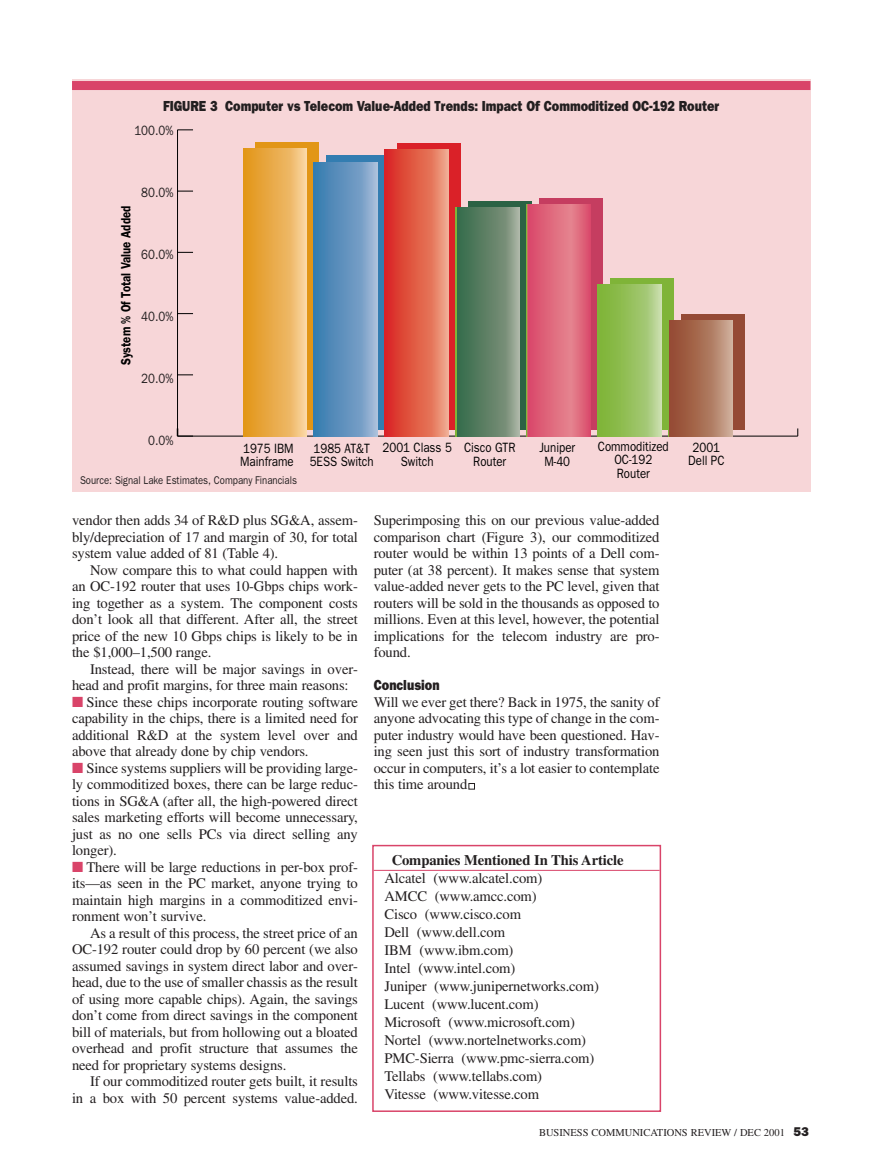
<style>
.page{position:relative;width:878px;height:1175px;background:#fff}
.page>*{position:absolute;margin:0;border:0;box-sizing:border-box;transform-origin:0 0}
.t1{font:14.7px/16.5px "Times";letter-spacing:-.01em;color:#231f20;text-align:justify}
.t2{font:800 14.7px "Franklin Gothic";color:#231f20;scale:.85 1}
.t3{font:700 14.7px "Times";letter-spacing:-.01em;color:#231f20}
.t4{font:13.5px/13.5px "Franklin Gothic";color:#000;text-align:center;scale:.85 1}
.t5{font:13.5px "Franklin Gothic";color:#231f20;scale:.85 1}
.t6{font:600 13.5px "Franklin Gothic";color:#000;scale:.85 1}
.t7{font:11.25px "Franklin Gothic";color:#231f20;scale:.85 1}
.t8{font:10.5px "Times";color:#231f20}
.s1{color:#d94469}
.s2{font-family:"Franklin Gothic";font-weight:800;font-size:12.75px}
</style>
<div class="page">
<div style="left:72px;top:80px;width:738px;height:412px;background:#f7d6d8"></div>
<svg style="left:468px;top:783px;width:6px;height:6px"></svg>
<div style="left:255px;top:142px;width:64px;height:288px;background:#e29616"></div>
<div style="left:326px;top:156px;width:64px;height:274px;background:#337db1"></div>
<div style="left:397px;top:143px;width:64px;height:287px;background:#da2128"></div>
<div style="left:468px;top:201px;width:64px;height:229px;background:#2b6244"></div>
<div style="left:539px;top:198px;width:64px;height:232px;background:#c53d60"></div>
<div style="left:610px;top:279px;width:63px;height:151px;background:#7fb438"></div>
<div style="left:680px;top:314px;width:64px;height:116px;background:#954a35"></div>
<hr style="left:177px;top:436px;width:620px;height:1px;background:#000">
<hr style="left:177px;top:130px;width:1px;height:306px;background:#000">
<svg style="left:177px;top:428px;width:16px;height:9px"></svg>
<svg style="left:178px;top:374px;width:15px;height:1px"></svg>
<svg style="left:178px;top:313px;width:15px;height:1px"></svg>
<svg style="left:178px;top:252px;width:15px;height:1px"></svg>
<svg style="left:178px;top:191px;width:15px;height:1px"></svg>
<svg style="left:177px;top:129px;width:16px;height:1px"></svg>
<svg style="left:668px;top:321px;width:64px;height:115px;background:#aa7359"></svg>
<svg style="left:597px;top:285px;width:64px;height:151px;background:#97c15f"></svg>
<svg style="left:526px;top:204px;width:64px;height:232px;background:#dd687a"></svg>
<svg style="left:455px;top:208px;width:64px;height:228px;background:#648669"></svg>
<svg style="left:385px;top:149px;width:63px;height:287px;background:#e2604c"></svg>
<svg style="left:314px;top:162px;width:64px;height:274px;background:#6394bf"></svg>
<svg style="left:243px;top:148px;width:64px;height:288px;background:#eaad4e"></svg>
<div style="left:72px;top:81px;width:738px;height:9px;background:#d94469"></div>
<div style="left:372px;top:844px;width:289px;height:267px;border:2px solid #d94469"></div>
<hr style="left:374px;top:870px;width:285px;height:1px;background:#d94469">
<p class="t2" style="left:163px;top:101px;width:655px">FIGURE 3 Computer vs Telecom Value-Added Trends: Impact Of Commoditized OC-192 Router</p>
<p class="t5" style="left:134px;top:125px;width:47px">100.0%</p>
<p class="t6" style="left:121px;top:365px;width:189px;rotate:-90deg">System % Of Total Value Added</p>
<p class="t5" style="left:141px;top:188px;width:39px">80.0%</p>
<p class="t5" style="left:141px;top:250px;width:39px">60.0%</p>
<p class="t5" style="left:141px;top:312px;width:39px">40.0%</p>
<p class="t5" style="left:141px;top:374px;width:39px">20.0%</p>
<p class="t5" style="left:148px;top:436px;width:31px">0.0%</p>
<p class="t4" style="left:598px;top:440px;width:85px">Commoditized<br>OC-192<br>Router</p>
<p class="t4" style="left:240px;top:442px;width:64px;text-align:left">1975 IBM<br>Mainframe</p>
<p class="t4" style="left:310px;top:442px;width:77px;text-align:left">1985 AT&amp;T<br>5ESS Switch</p>
<p class="t4" style="left:382px;top:442px;width:83px">2001 Class 5<br>Switch</p>
<p class="t4" style="left:464px;top:442px;width:62px">Cisco GTR<br>Router</p>
<p class="t4" style="left:539px;top:442px;width:44px">Juniper<br>M-40</p>
<p class="t4" style="left:688px;top:441px;width:44px">2001<br>Dell PC</p>
<p class="t7" style="left:80px;top:476px;width:257px">Source: Signal Lake Estimates, Company Financials</p>
<p class="t1" style="left:72px;top:513px;width:287px">vendor then adds 34 of R&amp;D plus SG&amp;A, assem&shy;bly/depreciation of 17 and margin of 30, for total system value added of 81 (Table 4).</p>
<p class="t1" style="left:72px;top:563px;width:287px;text-indent:18px">Now compare this to what could happen with an OC-192 router that uses 10-Gbps chips work&shy;ing together as a system. The component costs don’t look all that different. After all, the street price of the new 10 Gbps chips is likely to be in the $1,000–1,500 range.</p>
<p class="t1" style="left:72px;top:662px;width:287px;text-indent:18px">Instead, there will be major savings in over&shy;head and profit margins, for three main reasons:</p>
<p class="t1" style="left:72px;top:695px;width:287px"><span class="s1">■</span> Since these chips incorporate routing software capability in the chips, there is a limited need for additional R&amp;D at the system level over and above that already done by chip vendors.</p>
<p class="t1" style="left:72px;top:761px;width:287px"><span class="s1">■</span> Since systems suppliers will be providing large&shy;ly commoditized boxes, there can be large reduc&shy;tions in SG&amp;A (after all, the high-powered direct sales marketing efforts will become unnecessary, just as no one sells PCs via direct selling any longer).</p>
<p class="t1" style="left:72px;top:860px;width:287px"><span class="s1">■</span> There will be large reductions in per-box prof&shy;its—as seen in the PC market, anyone trying to maintain high margins in a commoditized envi&shy;ronment won’t survive.</p>
<p class="t1" style="left:72px;top:926px;width:287px;text-indent:18px">As a result of this process, the street price of an OC-192 router could drop by 60 percent (we also assumed savings in system direct labor and over&shy;head, due to the use of smaller chassis as the result of using more capable chips). Again, the savings don’t come from direct savings in the component bill of materials, but from hollowing out a bloated overhead and profit structure that assumes the need for proprietary systems designs.</p>
<p class="t1" style="left:72px;top:1074px;width:287px;text-align:right">If our commoditized router gets built, it results<br>in a box with 50 percent systems value-added.</p>
<p class="t1" style="left:374px;top:513px;width:287px">Superimposing this on our previous value-added comparison chart (Figure 3), our commoditized router would be within 13 points of a Dell com&shy;puter (at 38 percent). It makes sense that system value-added never gets to the PC level, given that routers will be sold in the thousands as opposed to millions. Even at this level, however, the potential implications for the telecom industry are pro&shy;found.</p>
<p class="t2" style="left:374px;top:680px;width:79px">Conclusion</p>
<p class="t1" style="left:374px;top:695px;width:287px">Will we ever get there? Back in 1975, the sanity of anyone advocating this type of change in the com&shy;puter industry would have been questioned. Hav&shy;ing seen just this sort of industry transformation occur in computers, it’s a lot easier to contemplate this time around</p>
<p class="t3" style="left:392px;top:854px;width:233px">Companies Mentioned In This Article</p>
<p class="t1" style="left:384px;top:870px;width:216px;line-height:18px;text-align:left">Alcatel (www.alcatel.com)<br>AMCC (www.amcc.com)<br>Cisco (www.cisco.com<br>Dell (www.dell.com<br>IBM (www.ibm.com)<br>Intel (www.intel.com)<br>Juniper (www.junipernetworks.com)<br>Lucent (www.lucent.com)<br>Microsoft (www.microsoft.com)<br>Nortel (www.nortelnetworks.com)<br>PMC-Sierra (www.pmc-sierra.com)<br>Tellabs (www.tellabs.com)<br>Vitesse (www.vitesse.com</p>
<p class="t8" style="left:539px;top:1128px;width:271px">BUSINESS COMMUNICATIONS REVIEW / DEC 2001 <span class="s2">53</span></p>
</div>
